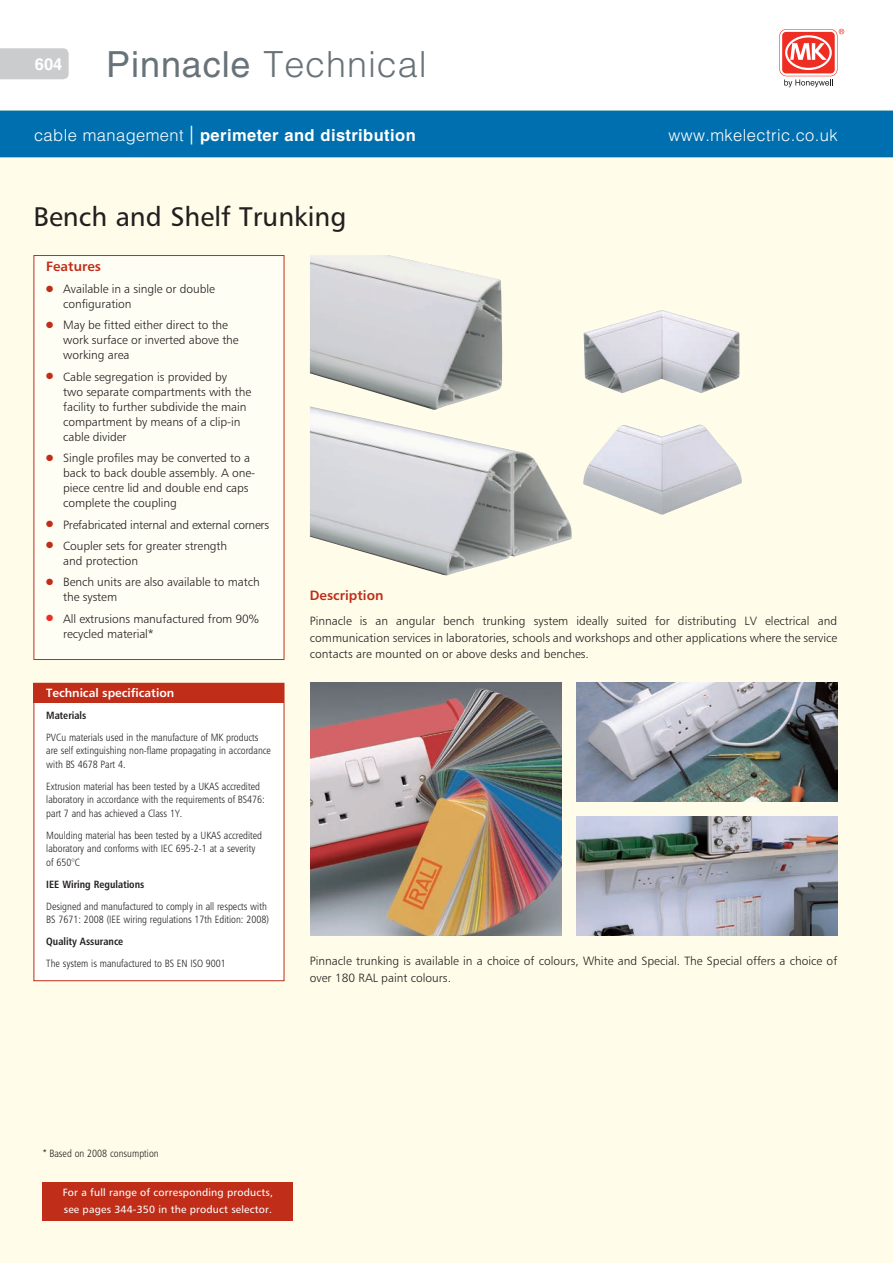
<style>
.page{position:relative;width:893px;height:1263px;background:#fff}
.page>*{position:absolute;margin:0;border:0;box-sizing:border-box;transform-origin:0 0}
._2011_PAGE_NUM_left{font:300 36px "Helvetica LT Std";letter-spacing:.025em;color:#687379}
._2003_Tech_PRODUCT_T{font:27px "Humanist 777 BT Roman B";color:#231f20}
.t1{font:700 16.5px "Helvetica LT Std";letter-spacing:.025em;color:#fff}
.t2{font:300 16.5px "Helvetica LT Std";letter-spacing:.025em;color:#fff}
._2003_TECH_standards{font:13.5px "Humanist 777 BT Bold B";color:#c02d19}
._2003_TECH_features{font:13.5px "Humanist 777 BT Bold B";color:#c02d19}
._2003_TECH_bulletlis{font:12px/15px "Humanist 777 BT Light B";letter-spacing:-.005em;color:#231f20}
._2003_Installation_T{font:12px/16.5px "Humanist 777 BT Light B";color:#231f20;text-align:justify}
._2003_TECH_spec_whit{font:12px "Humanist 777 BT Bold B";letter-spacing:-.005em;color:#fff}
._2003_TECH_spec_text{font:10.5px/13.5px "Humanist 777 BT Light Condensed B";color:#231f20}
._2003_Installation_T-2{font:10.5px/16.5px "Humanist 777 BT Roman B";letter-spacing:.015em;color:#fff}
._2003_Tech_electrica{font:10.5px "Humanist 777 BT Bold Condensed B";color:#231f20}
.s1{font-weight:400}
.s2{font-weight:300}
.s3{font-weight:400;font-size:24.75px}
.s4{color:#c02d19}
.s5{color:#ee2e22}
</style>
<div class="page">
<div style="left:0;top:111px;width:893px;height:1152px;background:#fffde9"></div>
<div style="left:0;top:111px;width:893px;height:46px;background:#006faf"></div>
<svg style="left:0;top:48px;width:69px;height:32px;background:#cdcecf"></svg>
<svg style="left:779px;top:29px;width:65px;height:58px"></svg>
<div style="left:34px;top:255px;width:250px;height:404px;background:#fffef4"></div>
<div style="left:34px;top:255px;width:250px;height:405px;border:1px solid #c02d19"></div>
<img style="left:310px;top:255px;width:193px;height:152px">
<img style="left:310px;top:407px;width:262px;height:168px">
<img style="left:584px;top:310px;width:156px;height:83px">
<img style="left:583px;top:425px;width:159px;height:90px">
<div style="left:43px;top:1181px;width:250px;height:39px;background:#c02d19"></div>
<div style="left:34px;top:683px;width:250px;height:298px;background:#fff;border:1px solid #c02d19"></div>
<div style="left:34px;top:683px;width:250px;height:20px;background:#c02d19"></div>
<img style="left:576px;top:683px;width:261px;height:119px">
<img style="left:576px;top:817px;width:261px;height:119px">
<img style="left:311px;top:683px;width:250px;height:253px">
<p class="_2011_PAGE_NUM_left" style="left:35px;top:42px;width:393px"><sup>604</sup> <span class="s1">Pinnacle</span> Technical</p>
<h3 class="t1" style="left:34px;top:125px;width:383px"><span class="s2">cable management</span> <span class="s3">|</span> perimeter and distribution</h3>
<h3 class="t2" style="left:668px;top:124px;width:171px">www.mkelectric.co.uk</h3>
<p class="_2003_Tech_PRODUCT_T" style="left:34px;top:200px;width:314px">Bench and Shelf Trunking</p>
<p class="_2003_TECH_features" style="left:46px;top:258px;width:56px">Features</p>
<p class="_2003_TECH_bulletlis" style="left:63px;top:281px;width:153px;text-indent:-17px"><span class="s4">●</span> Available in a single or double configuration</p>
<p class="_2003_TECH_bulletlis" style="left:63px;top:318px;width:177px;text-indent:-17px"><span class="s4">●</span> May be fitted either direct to the work surface or inverted above the working area</p>
<p class="_2003_TECH_bulletlis" style="left:63px;top:369px;width:189px;text-indent:-17px"><span class="s4">●</span> Cable segregation is provided by<br>two separate compartments with the facility to further subdivide the main compartment by means of a clip-in cable divider</p>
<p class="_2003_TECH_bulletlis" style="left:63px;top:450px;width:193px;text-indent:-17px"><span class="s4">●</span> Single profiles may be converted to a back to back double assembly. A one&shy;piece centre lid and double end caps complete the coupling</p>
<p class="_2003_TECH_bulletlis" style="left:46px;top:517px;width:224px"><span class="s4">●</span> Prefabricated internal and external corners</p>
<p class="_2003_TECH_bulletlis" style="left:63px;top:538px;width:166px;text-indent:-17px"><span class="s4">●</span> Coupler sets for greater strength and protection</p>
<p class="_2003_TECH_bulletlis" style="left:63px;top:574px;width:198px;text-indent:-17px"><span class="s4">●</span> Bench units are also available to match the system</p>
<p class="_2003_TECH_bulletlis" style="left:63px;top:611px;width:197px;text-indent:-17px"><span class="s5">●</span> All extrusions manufactured from 90% recycled material*</p>
<p class="_2003_TECH_standards" style="left:310px;top:587px;width:75px">Description</p>
<p class="_2003_Installation_T" style="left:310px;top:613px;width:529px">Pinnacle is an angular bench trunking system ideally suited for distributing LV electrical and communication services in laboratories, schools and workshops and other applications where the service contacts are mounted on or above desks and benches.</p>
<p class="_2003_TECH_spec_whit" style="left:46px;top:685px;width:129px">Technical specification</p>
<p class="_2003_Tech_electrica" style="left:46px;top:708px;width:42px">Materials</p>
<p class="_2003_TECH_spec_text" style="left:46px;top:730px;width:226px">PVCu materials used in the manufacture of MK products are self extinguishing non-flame propagating in accordance with BS 4678 Part 4.</p>
<p class="_2003_TECH_spec_text" style="left:46px;top:779px;width:220px">Extrusion material has been tested by a UKAS accredited laboratory in accordance with the requirements of BS476: part 7 and has achieved a Class 1Y.</p>
<p class="_2003_TECH_spec_text" style="left:46px;top:828px;width:217px">Moulding material has been tested by a UKAS accredited laboratory and conforms with IEC 695-2-1 at a severity of 650°C</p>
<p class="_2003_Tech_electrica" style="left:46px;top:878px;width:100px">IEE Wiring Regulations</p>
<p class="_2003_TECH_spec_text" style="left:46px;top:899px;width:224px">Designed and manufactured to comply in all respects with<br>BS 7671: 2008 (IEE wiring regulations 17th Edition: 2008)</p>
<p class="_2003_Tech_electrica" style="left:46px;top:935px;width:79px">Quality Assurance</p>
<p class="_2003_TECH_spec_text" style="left:46px;top:957px;width:181px">The system is manufactured to BS EN ISO 9001</p>
<p class="_2003_Installation_T" style="left:310px;top:952px;width:529px">Pinnacle trunking is available in a choice of colours, White and Special. The Special offers a choice of over 180 RAL paint colours.</p>
<p class="_2003_TECH_spec_text" style="left:43px;top:1146px;width:117px">* Based on 2008 consumption</p>
<p class="_2003_Installation_T-2" style="left:63px;top:1184px;width:212px">For a full range of corresponding products, see pages 344-350 in the product selector.</p>
</div>
